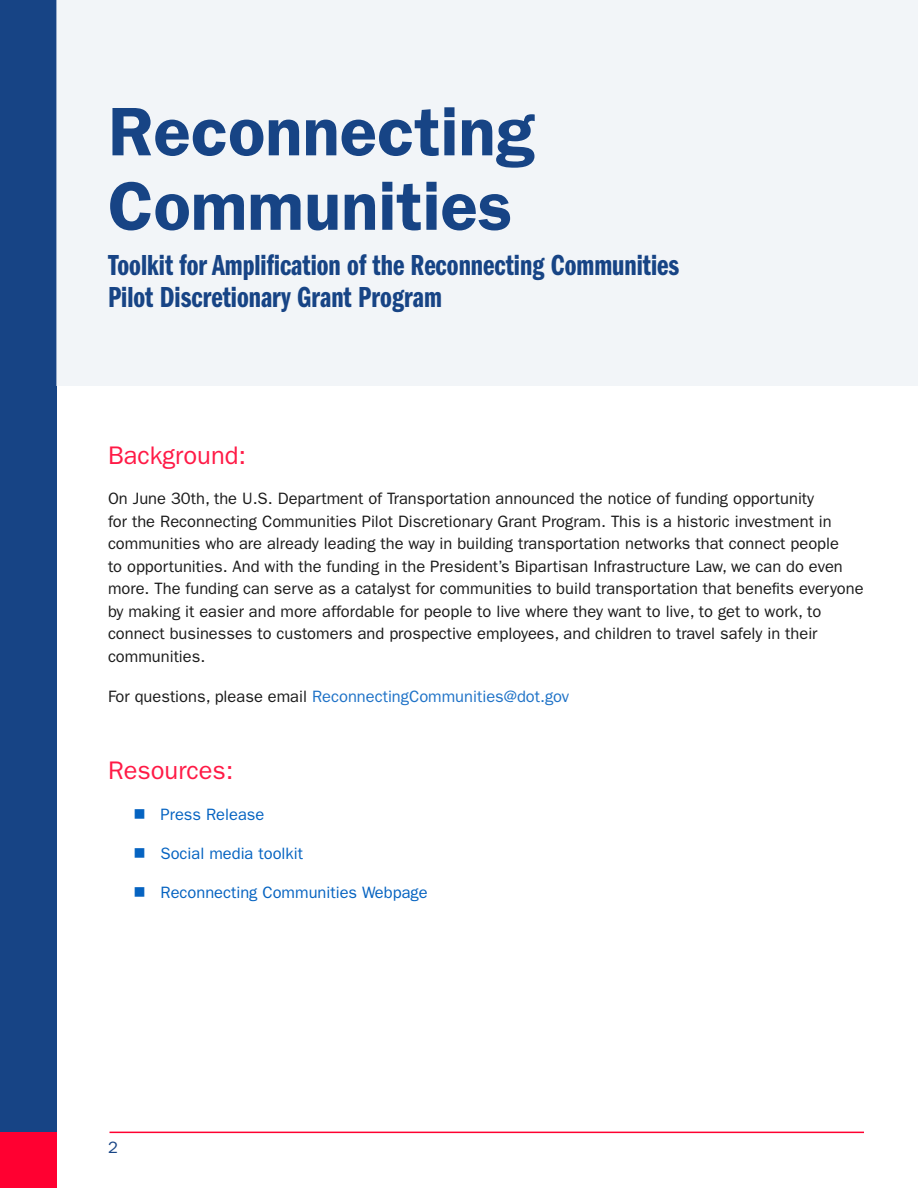
<style>
.page{position:relative;width:918px;height:1188px;background:#fff}
.page>*{position:absolute;margin:0;border:0;box-sizing:border-box;transform-origin:0 0}
.head_1{font:600 69px/74.4px "ITC Franklin Gothic Std";color:#174485}
.head_1-2{font:30px/32.4px "ITC Franklin Gothic Std Dm Cp";color:#174485}
.head_1-3{font:25.5px "ITC Franklin Gothic Std";color:#ff1a46}
.Normal2{font:16.5px/22.5px "ITC Franklin Gothic Std";color:#1a1a1a}
.t1{font:16.5px "ITC Franklin Gothic Std";color:#0563c1}
.Normal2-2{font:16.5px "ITC Franklin Gothic Std";color:#1e72c7}
.t2{font:16.5px "ITC Franklin Gothic Std";color:#174485}
.s1{color:#1a1a1a}
</style>
<div class="page">
<hr style="left:110px;top:1132px;width:754px;height:1px;background:#ff0031">
<div style="left:0;top:47px;width:57px;height:1141px;background:#ff0031"></div>
<div style="left:0;top:0;width:57px;height:1131px;background:#174485"></div>
<div style="left:57px;top:0;width:861px;height:385px;background:#f2f5f8"></div>
<p class="head_1" style="left:108px;top:95px;width:428px">Reconnecting<br>Communities</p>
<p class="head_1-2" style="left:108px;top:249px;width:573px">Toolkit for Amplification of the Reconnecting Communities<br>Pilot Discretionary Grant Program</p>
<p class="head_1-3" style="left:108px;top:440px;width:140px">Background:</p>
<p class="Normal2" style="left:108px;top:487px;width:757px">On June 30th, the U.S. Department of Transportation announced the notice of funding opportunity<br>for the Reconnecting Communities Pilot Discretionary Grant Program. This is a historic investment in communities who are already leading the way in building transportation networks that connect people<br>to opportunities. And with the funding in the President’s Bipartisan Infrastructure Law, we can do even more. The funding can serve as a catalyst for communities to build transportation that benefits everyone by making it easier and more affordable for people to live where they want to live, to get to work, to connect businesses to customers and prospective employees, and children to travel safely in their communities.</p>
<p class="Normal2-2" style="left:108px;top:687px;width:463px"><span class="s1">For questions, please email</span> ReconnectingCommunities@dot.gov</p>
<p class="head_1-3" style="left:108px;top:756px;width:127px">Resources:</p>
<p class="t1" style="left:134px;top:805px;width:132px">■ Press Release</p>
<p class="t1" style="left:134px;top:844px;width:171px">■ Social media toolkit</p>
<p class="t1" style="left:134px;top:883px;width:296px">■ Reconnecting Communities Webpage</p>
<p class="t2" style="left:108px;top:1138px;width:11px">2</p>
</div>
